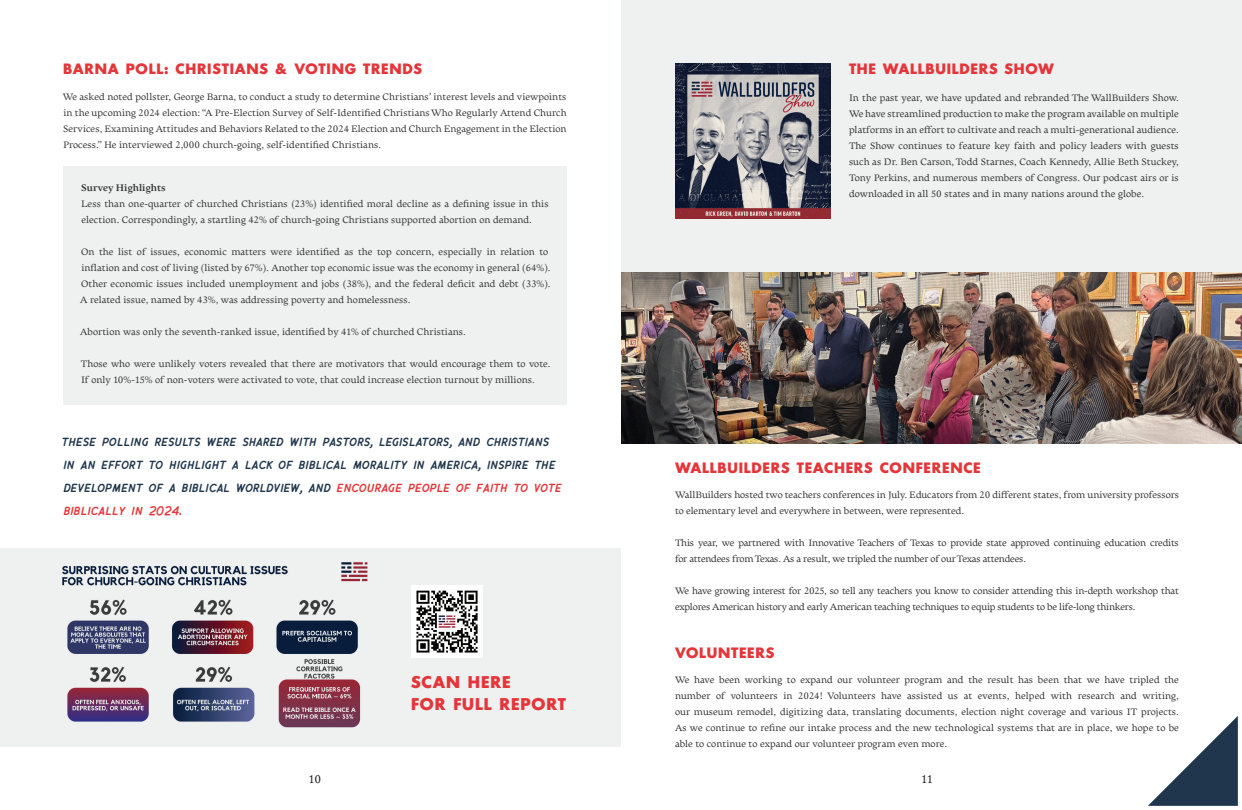
<style>
.page{position:relative;width:1242px;height:810px;background:#fff}
.page>*{position:absolute;margin:0;border:0;box-sizing:border-box;transform-origin:0 0}
.t1{font:17px/23px "Chippewa Falls";color:#20364d}
.t2{font:17px "BN Bobbie Sans";letter-spacing:.05em;color:#e4363a}
.t3{font:15px "BN Bobbie Sans";letter-spacing:.05em;color:#e4363a}
.t4{font:12px "Elmhurst";color:#231f20}
.t5{font:10px/16px "Elmhurst";letter-spacing:-.025em;color:#373638}
.t6{font:10px/16px "Elmhurst";color:#383839}
.t7{font:700 10px "Elmhurst";color:#383839}
.s1{color:#e4363a}
</style>
<div class="page">
<div style="left:621px;top:0;width:621px;height:273px;background:#eff0f0"></div>
<img style="left:675px;top:63px;width:156px;height:156px">
<img style="left:621px;top:273px;width:621px;height:170px">
<svg style="left:0;top:548px;width:621px;height:199px;fill:#eff0f0"></svg>
<svg style="left:1148px;top:716px;width:90px;height:90px"></svg>
<div style="left:63px;top:166px;width:504px;height:238px;background:#eff0f0"></div>
<img style="left:411px;top:585px;width:72px;height:72px">
<p class="t3" style="left:63px;top:60px;width:361px">BARNA POLL: CHRISTIANS &amp; VOTING TRENDS</p>
<p class="t3" style="left:849px;top:60px;width:207px">THE WALLBUILDERS SHOW</p>
<p class="t6" style="left:63px;top:89px;width:505px;text-align:justify">We asked noted pollster, George Barna, to conduct a study to determine Christians’ interest levels and viewpoints in the upcoming 2024 election: “A Pre-Election Survey of Self-Identified Christians Who Regularly Attend Church Services, Examining Attitudes and Behaviors Related to the 2024 Election and Church Engagement in the Election Process.” He interviewed 2,000 church-going, self-identified Christians.</p>
<p class="t7" style="left:81px;top:182px;width:86px">Survey Highlights</p>
<p class="t6" style="left:81px;top:196px;width:469px">Less than one-quarter of churched Christians (23%) identified moral decline as a defining issue in this election. Correspondingly, a startling 42% of church-going Christians supported abortion on demand.</p>
<p class="t6" style="left:80px;top:244px;width:472px">On the list of issues, economic matters were identified as the top concern, especially in relation to inflation and cost of living (listed by 67%). Another top economic issue was the economy in general (64%).<br>Other economic issues included unemployment and jobs (38%), and the federal deficit and debt (33%).<br>A related issue, named by 43%, was addressing poverty and homelessness.</p>
<p class="t6" style="left:80px;top:324px;width:387px">Abortion was only the seventh-ranked issue, identified by 41% of churched Christians.</p>
<p class="t6" style="left:81px;top:356px;width:471px">Those who were unlikely voters revealed that there are motivators that would encourage them to vote.<br>If only 10%-15% of non-voters were activated to vote, that could increase election turnout by millions.</p>
<p class="t1" style="left:62px;top:428px;width:502px">these polling results were shared with pastors, legislators, and christians in an effort to highlight a lack of biblical morality in america, inspire the development of a biblical worldview, and <span class="s1">encourage people of faith to vote biblically in 2024.</span></p>
<p class="t2" style="left:411px;top:671px;width:101px">SCAN HERE</p>
<p class="t2" style="left:411px;top:693px;width:157px">FOR FULL REPORT</p>
<p class="t5" style="left:849px;top:90px;width:332px;text-align:justify">In the past year, we have updated and rebranded The WallBuilders Show.<br>We have streamlined production to make the program available on multiple platforms in an effort to cultivate and reach a multi-generational audience.<br>The Show continues to feature key faith and policy leaders with guests such as Dr. Ben Carson, Todd Starnes, Coach Kennedy, Allie Beth Stuckey, Tony Perkins, and numerous members of Congress. Our podcast airs or is downloaded in all 50 states and in many nations around the globe.</p>
<p class="t3" style="left:675px;top:458px;width:307px">WALLBUILDERS TEACHERS CONFERENCE</p>
<p class="t5" style="left:675px;top:487px;width:506px">WallBuilders hosted two teachers conferences in July. Educators from 20 different states, from university professors to elementary level and everywhere in between, were represented.</p>
<p class="t5" style="left:675px;top:535px;width:505px">This year, we partnered with Innovative Teachers of Texas to provide state approved continuing education credits for attendees from Texas. As a result, we tripled the number of our Texas attendees.</p>
<p class="t5" style="left:675px;top:583px;width:505px">We have growing interest for 2025, so tell any teachers you know to consider attending this in-depth workshop that explores American history and early American teaching techniques to equip students to be life-long thinkers.</p>
<p class="t3" style="left:675px;top:643px;width:101px">VOLUNTEERS</p>
<p class="t5" style="left:675px;top:672px;width:506px;text-align:justify">We have been working to expand our volunteer program and the result has been that we have tripled the number of volunteers in 2024! Volunteers have assisted us at events, helped with research and writing, our museum remodel, digitizing data, translating documents, election night coverage and various IT projects.<br>As we continue to refine our intake process and the new technological systems that are in place, we hope to be able to continue to expand our volunteer program even more.</p>
<p class="t4" style="left:309px;top:773px;width:14px">10</p>
<p class="t4" style="left:922px;top:773px;width:12px">11</p>
</div>
